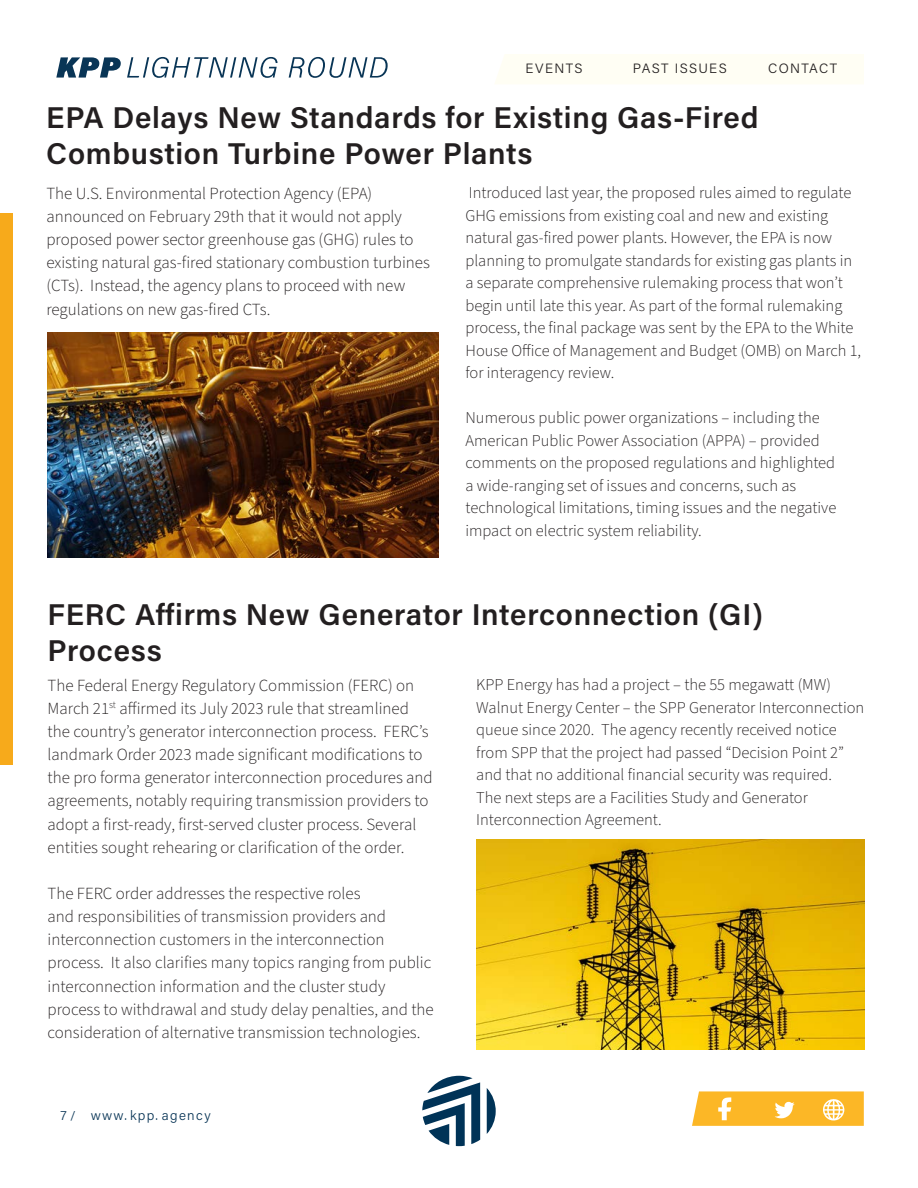
<style>
.page{position:relative;width:918px;height:1188px;background:#fff}
.page>*{position:absolute;margin:0;border:0;box-sizing:border-box;transform-origin:0 0}
.t1{font:600 30px/36px "Acumin Pro";letter-spacing:.025em;color:#231f20}
.body_text{font:300 16.95px/23.1px "Source Sans Pro";color:#231f20}
.body_text-2{font:300 16.5px/22.5px "Source Sans Pro";color:#231f20}
.t2{font:300 13.5px "Acumin Pro";letter-spacing:.105em;color:#231f20}
.t3{font:300 13.5px "Acumin Pro";letter-spacing:.1em;color:#093556}
.t4{font:300 12.75px "Acumin Pro";color:#093556}
</style>
<div class="page">
<div style="left:0;top:213px;width:12px;height:552px;background:#f7aa1b"></div>
<div style="left:495px;top:54px;width:369px;height:30px;background:#fffef4"></div>
<svg style="left:692px;top:1091px;width:172px;height:35px;background:#fcc043"></svg>
<svg style="left:56px;top:57px;width:65px;height:21px"></svg>
<svg style="left:127px;top:57px;width:151px;height:21px"></svg>
<svg style="left:289px;top:57px;width:99px;height:21px"></svg>
<svg style="left:422px;top:1076px;width:58px;height:70px"></svg>
<svg style="left:487px;top:1088px;width:9px;height:46px"></svg>
<img style="left:48px;top:333px;width:391px;height:224px">
<img style="left:476px;top:839px;width:389px;height:211px">
<p class="t2" style="left:525px;top:59px;width:59px">EVENTS</p>
<p class="t2" style="left:633px;top:59px;width:95px">PAST ISSUES</p>
<p class="t2" style="left:768px;top:59px;width:71px">CONTACT</p>
<p class="t1" style="left:46px;top:98px;width:714px">EPA Delays New Standards for Existing Gas-Fired<br>Combustion Turbine Power Plants</p>
<p class="body_text-2" style="left:465px;top:182px;width:397px">Introduced last year, the proposed rules aimed to regulate GHG emissions from existing coal and new and existing natural gas-fired power plants. However, the EPA is now planning to promulgate standards for existing gas plants in a separate comprehensive rulemaking process that won’t begin until late this year. As part of the formal rulemaking process, the final package was sent by the EPA to the White House Office of Management and Budget (OMB) on March 1, for interagency review.</p>
<p class="body_text-2" style="left:465px;top:407px;width:372px">Numerous public power organizations – including the American Public Power Association (APPA) – provided comments on the proposed regulations and highlighted a wide-ranging set of issues and concerns, such as technological limitations, timing issues and the negative impact on electric system reliability.</p>
<p class="body_text" style="left:46px;top:182px;width:385px">The U.S. Environmental Protection Agency (EPA) announced on February 29th that it would not apply proposed power sector greenhouse gas (GHG) rules to existing natural gas-fired stationary combustion turbines (CTs). Instead, the agency plans to proceed with new regulations on new gas-fired CTs.</p>
<p class="t1" style="left:47px;top:595px;width:717px">FERC Affirms New Generator Interconnection (GI)<br>Process</p>
<p class="body_text" style="left:48px;top:674px;width:387px">The Federal Energy Regulatory Commission (FERC) on March 21<sup>st</sup> affirmed its July 2023 rule that streamlined the country’s generator interconnection process. FERC’s landmark Order 2023 made significant modifications to the pro forma generator interconnection procedures and agreements, notably requiring transmission providers to adopt a first-ready, first-served cluster process. Several entities sought rehearing or clarification of the order.</p>
<p class="body_text" style="left:48px;top:882px;width:388px">The FERC order addresses the respective roles<br>and responsibilities of transmission providers and interconnection customers in the interconnection process. It also clarifies many topics ranging from public interconnection information and the cluster study process to withdrawal and study delay penalties, and the consideration of alternative transmission technologies.</p>
<p class="body_text-2" style="left:476px;top:674px;width:390px">KPP Energy has had a project – the 55 megawatt (MW)<br>Walnut Energy Center – the SPP Generator Interconnection queue since 2020. The agency recently received notice from SPP that the project had passed “Decision Point 2” and that no additional financial security was required.<br>The next steps are a Facilities Study and Generator Interconnection Agreement.</p>
<p class="t4" style="left:60px;top:1106px;width:17px">7 /</p>
<p class="t3" style="left:91px;top:1106px;width:121px">www. kpp. agency</p>
</div>
